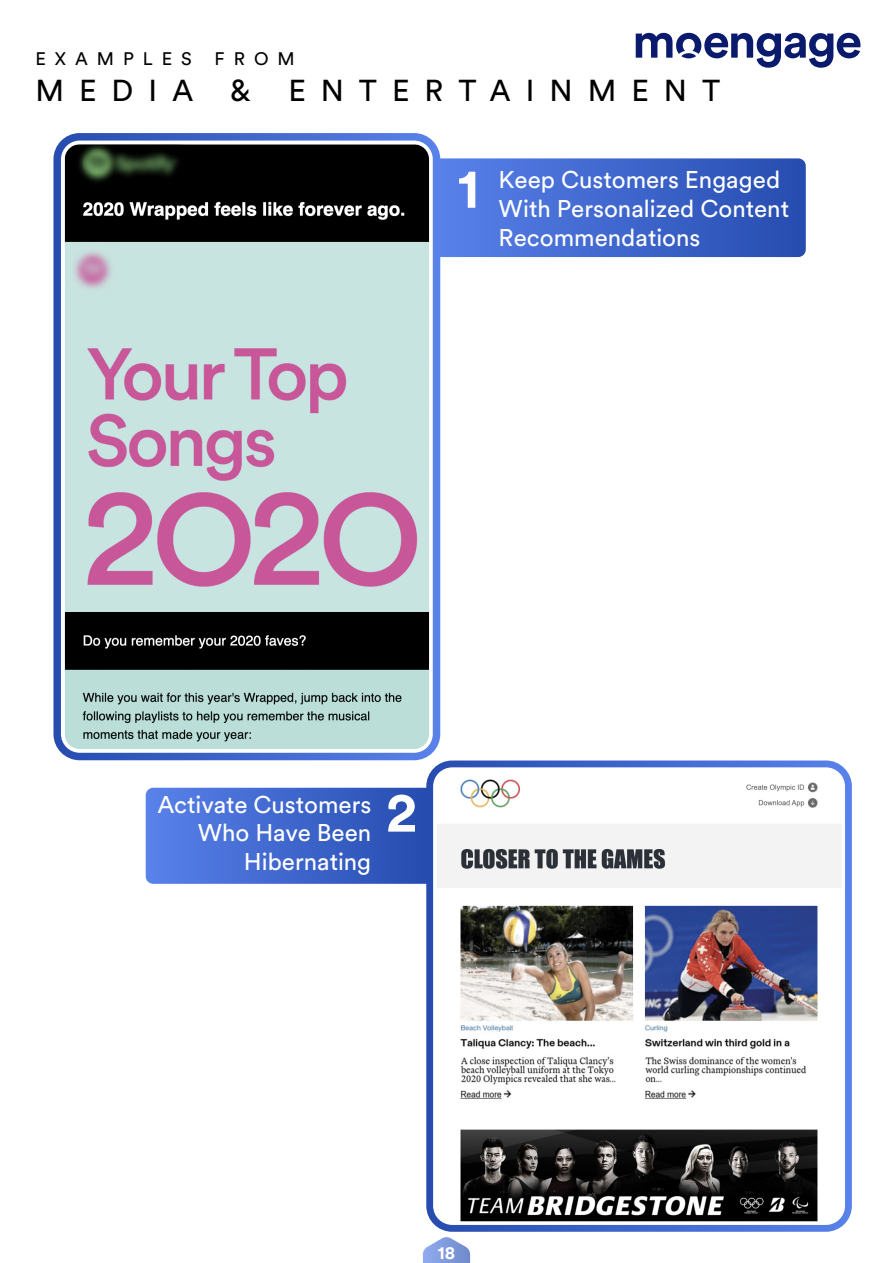
<style>
.page{position:relative;width:893px;height:1263px;background:#fff}
.page>*{position:absolute;margin:0;border:0;box-sizing:border-box;transform-origin:0 0}
.t1{font:700 55.8px "Circular XX";color:#fff}
.t2{font:700 55.5px "Circular XX";color:#fff}
.t3{font:30px "Circular XX";letter-spacing:.5em;color:#000}
.t4{font:24px/28.8px "Circular XX";color:#fff}
.t5{font:18px "Circular XX";letter-spacing:.5em;color:#000}
.t6{font:700 18px "Circular XX";color:#fff}
</style>
<div class="page">
<svg style="left:440px;top:158px;width:366px;height:99px;background:#4067cc"></svg>
<svg style="left:62px;top:142px;width:369px;height:609px;background:#979da1"></svg>
<div style="left:53px;top:133px;width:387px;height:627px;border:8px solid #fff;border-radius:22px"></div>
<svg style="left:434px;top:768px;width:410px;height:456px"></svg>
<div style="left:426px;top:760px;width:426px;height:472px;border:7px solid #fff;border-radius:22px"></div>
<svg style="left:146px;top:788px;width:281px;height:96px;background:#3f67cc"></svg>
<svg style="left:636px;top:33px;width:224px;height:35px"></svg>
<svg style="left:423px;top:1237px;width:47px;height:26px"></svg>
<p class="t5" style="left:35px;top:46px;width:158px">EXAMPLES</p>
<p class="t5" style="left:214px;top:46px;width:82px">FROM</p>
<p class="t3" style="left:35px;top:70px;width:217px">MEDIA &amp;</p>
<p class="t3" style="left:288px;top:70px;width:433px">ENTERTAINMENT</p>
<h2 class="t2" style="left:458px;top:150px;width:23px">1</h2>
<p class="t4" style="left:499px;top:165px;width:292px">Keep Customers Engaged<br>With Personalized Content<br>Recommendations</p>
<p class="t4" style="left:158px;top:789px;width:215px;text-align:right">Activate Customers<br>Who Have Been<br>Hibernating</p>
<h1 class="t1" style="left:386px;top:774px;width:33px">2</h1>
<p class="t6" style="left:438px;top:1240px;width:19px">18</p>
</div>
